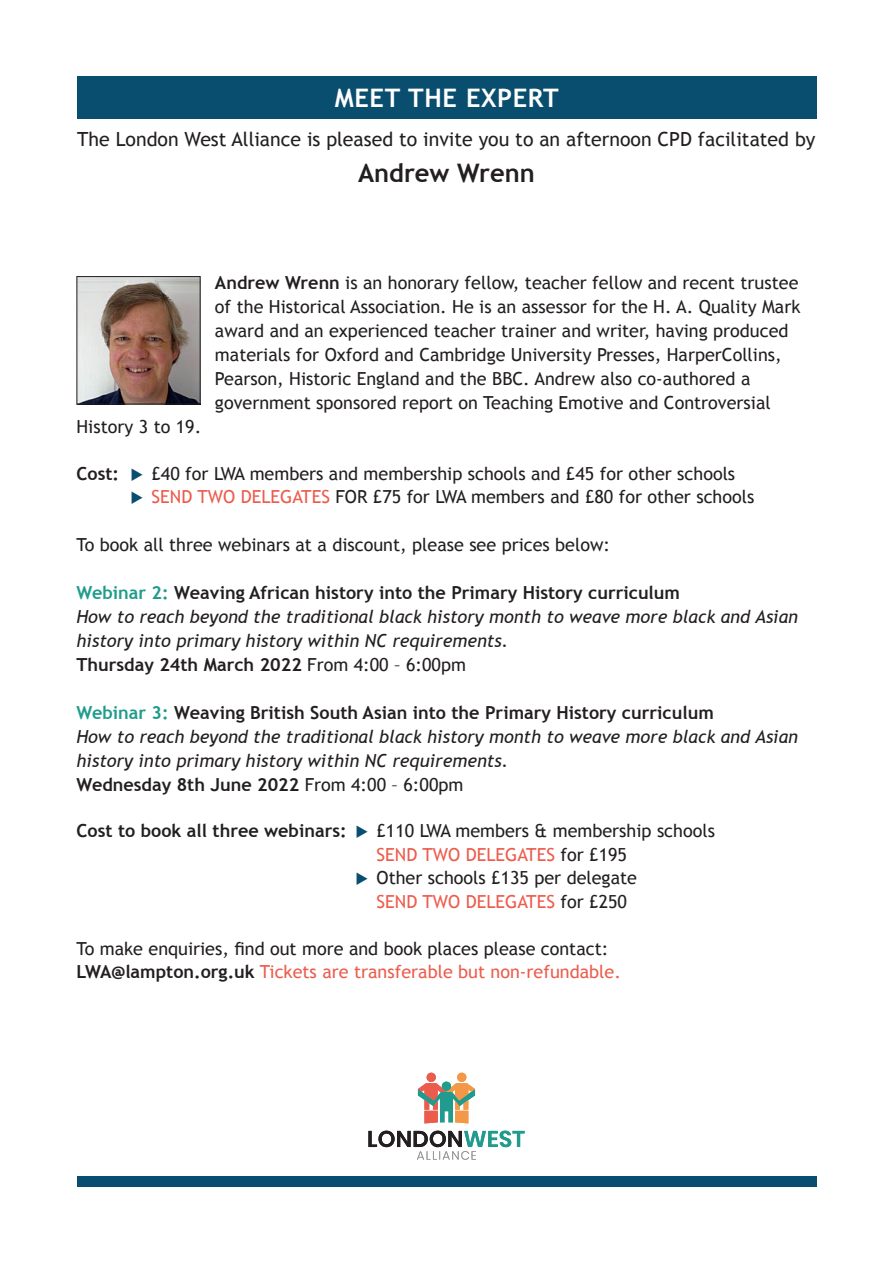
<style>
.page{position:relative;width:893px;height:1263px;background:#fff}
.page>*{position:absolute;margin:0;border:0;box-sizing:border-box;transform-origin:0 0}
.t1{font:700 25.5px "Trebuchet MS";letter-spacing:.025em;color:#fff}
.t2{font:700 25.5px "Trebuchet MS";color:#231f20}
.t3{font:19.5px "Trebuchet MS";color:#231f20}
.t4{font:18px/24px "Trebuchet MS";color:#231f20}
.t5{font:italic 18px/24px "Trebuchet MS";color:#231f20}
.s1{font-weight:700}
.s2{color:#094e6f}
.s3{color:#ed5c4d}
.s4{font-weight:700;font-style:normal;color:#1f9c8c}
.s5{font-weight:700;font-style:normal}
.s6{font-style:normal}
</style>
<div class="page">
<div style="left:77px;top:1176px;width:739px;height:10px;background:#094e6f"></div>
<div style="left:77px;top:77px;width:739px;height:42px;background:#094e6f"></div>
<svg style="left:418px;top:1073px;width:57px;height:50px"></svg>
<svg style="left:368px;top:1130px;width:157px;height:30px"></svg>
<img style="left:79px;top:278px;width:119px;height:124px">
<div style="left:77px;top:276px;width:123px;height:128px;border:1px solid #231f20"></div>
<h1 class="t1" style="left:335px;top:82px;width:226px">MEET THE EXPERT</h1>
<p class="t3" style="left:77px;top:128px;width:740px">The London West Alliance is pleased to invite you to an afternoon CPD facilitated by</p>
<h1 class="t2" style="left:358px;top:157px;width:178px">Andrew Wrenn</h1>
<p class="t4" style="left:215px;top:271px;width:587px"><span class="s1">Andrew Wrenn</span> is an honorary fellow, teacher fellow and recent trustee of the Historical Association. He is an assessor for the H. A. Quality Mark award and an experienced teacher trainer and writer, having produced materials for Oxford and Cambridge University Presses, HarperCollins, Pearson, Historic England and the BBC. Andrew also co-authored a government sponsored report on Teaching Emotive and Controversial</p>
<p class="t4" style="left:77px;top:415px;width:126px">History 3 to 19.</p>
<p class="t4" style="left:77px;top:462px;width:660px"><span class="s1">Cost:</span> <span class="s2">◆</span> £40 for LWA members and membership schools and £45 for other schools</p>
<p class="t4" style="left:131px;top:485px;width:625px"><span class="s2">◆</span> <span class="s3">SEND TWO DELEGATES</span> FOR £75 for LWA members and £80 for other schools</p>
<p class="t4" style="left:77px;top:532px;width:535px">To book all three webinars at a discount, please see prices below:</p>
<p class="t5" style="left:77px;top:580px;width:723px"><span class="s4">Webinar 2:</span> <span class="s5">Weaving African history into the Primary History curriculum<br></span>How to reach beyond the traditional black history month to weave more black and Asian history into primary history within NC requirements.<br><span class="s5">Thursday 24th March 2022</span> <span class="s6">From 4:00 – 6:00pm</span></p>
<p class="t5" style="left:77px;top:700px;width:723px"><span class="s4">Webinar 3:</span> <span class="s5">Weaving British South Asian into the Primary History curriculum<br></span>How to reach beyond the traditional black history month to weave more black and Asian history into primary history within NC requirements.<br><span class="s5">Wednesday 8th June 2022</span> <span class="s6">From 4:00 – 6:00pm</span></p>
<p class="t4" style="left:377px;top:820px;width:340px;line-height:23.4px;text-indent:-300px"><span class="s1">Cost to book all three webinars:</span> <span class="s2">◆</span> £110 LWA members &amp; membership schools<br><span class="s3">SEND TWO DELEGATES</span> for £195</p>
<p class="t4" style="left:377px;top:866px;width:262px;text-indent:-21px"><span class="s2">◆</span> Other schools £135 per delegate<br><span class="s3">SEND TWO DELEGATES</span> for £250</p>
<p class="t4" style="left:77px;top:937px;width:546px;line-height:23.4px">To make enquiries, find out more and book places please contact:<br><span class="s1">LWA@lampton.org.uk</span> <span class="s3">Tickets are transferable but non-refundable.</span></p>
</div>
